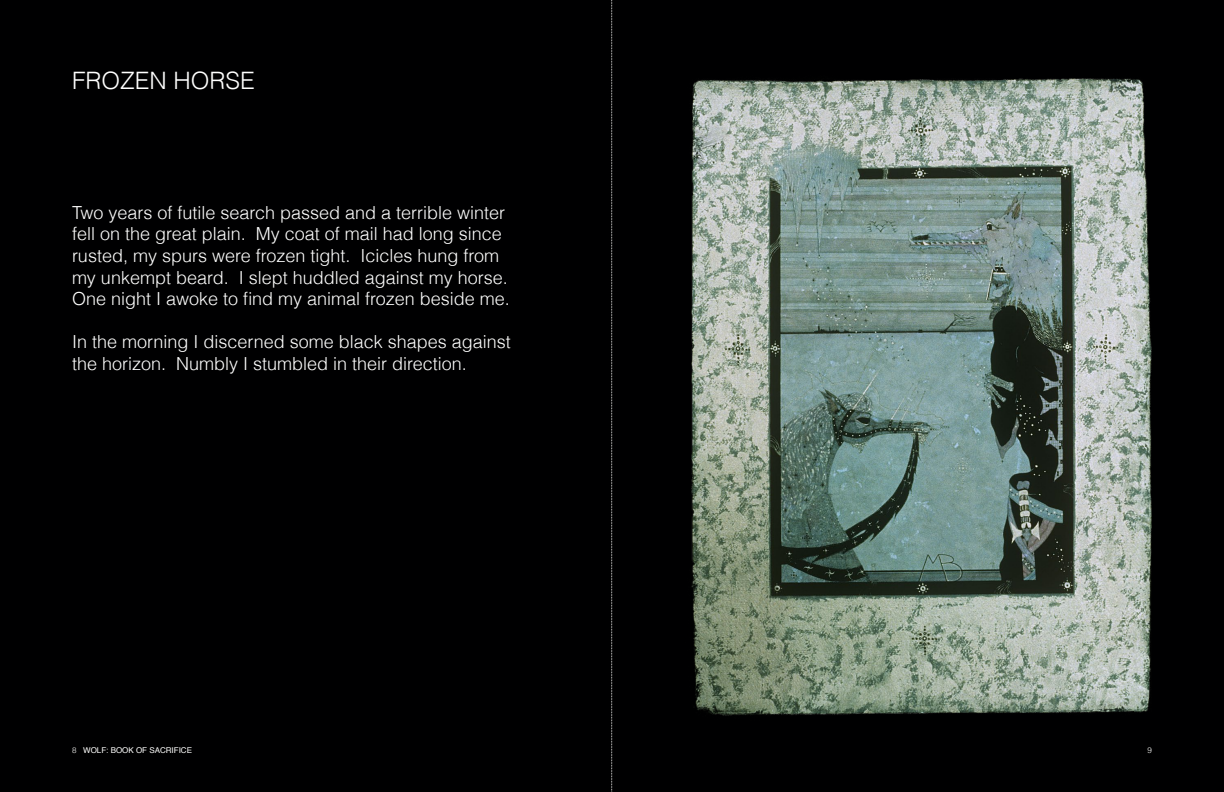
<style>
.page{position:relative;width:1224px;height:792px;background:#000001}
.page>*{position:absolute;margin:0;border:0;box-sizing:border-box;transform-origin:0 0}
.t1{font:300 24px "Helvetica";color:#fff}
.t2{font:300 18px/21.6px "Helvetica";color:#fff}
.t3{font:8px "Helvetica";color:#fff}
.t4{font:300 8px "Helvetica";color:#fff}
.s1{font-weight:300}
</style>
<div class="page">
<img style="left:691px;top:78px;width:461px;height:638px">
<svg style="left:612px;top:0;width:1px;height:792px"></svg>
<h1 class="t1" style="left:72px;top:66px;width:184px">FROZEN HORSE</h1>
<p class="t2" style="left:72px;top:201px;width:439px">Two years of futile search passed and a terrible winter fell on the great plain. My coat of mail had long since rusted, my spurs were frozen tight. Icicles hung from my unkempt beard. I slept huddled against my horse.<br>One night I awoke to find my animal frozen beside me.</p>
<p class="t2" style="left:72px;top:331px;width:440px">In the morning I discerned some black shapes against the horizon. Numbly I stumbled in their direction.</p>
<p class="t3" style="left:72px;top:744px;width:122px"><span class="s1">8</span> WOLF: BOOK OF SACRIFICE</p>
<p class="t4" style="left:1148px;top:745px;width:6px">9</p>
</div>
